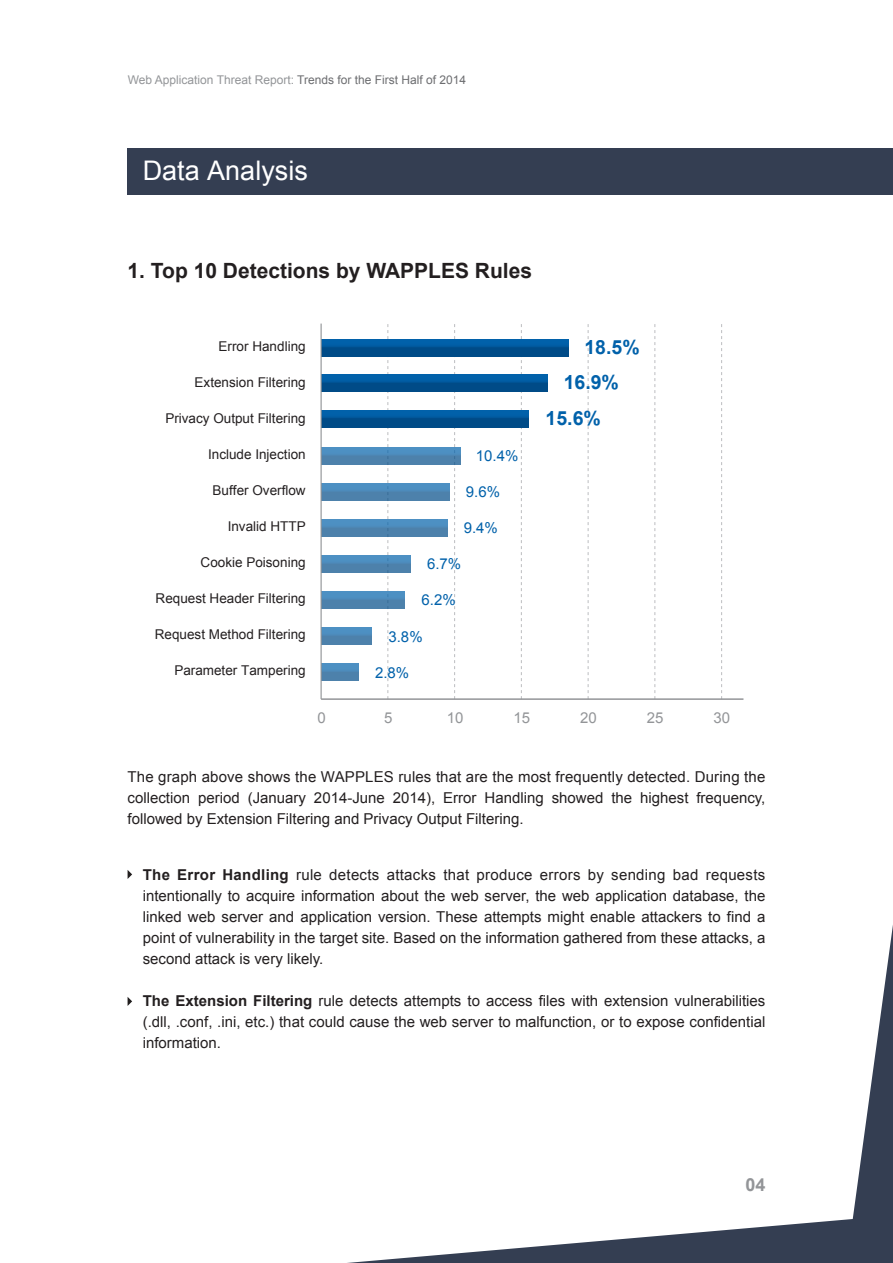
<style>
.page{position:relative;width:893px;height:1263px;background:#fff}
.page>*{position:absolute;margin:0;border:0;box-sizing:border-box;transform-origin:0 0}
.t1{font:27px "Arial";color:#fff}
.t2{font:700 21px "Arial";color:#231f20}
.t3{font:700 19.5px/36.2px "Arial";color:#0161aa}
.t4{font:700 18px "Arial";color:#939598}
.t5{font:15px/21px "Arial";color:#231f20;text-align:justify}
.t6{font:15px "Arial";color:#0161aa}
.t7{font:15px "Arial";color:#939598}
.t8{font:13.5px "Arial";color:#231f20}
.t9{font:12px "Arial";color:#939598}
.s1{color:#6c6d70}
.s2{font-weight:700}
</style>
<div class="page">
<div style="left:128px;top:149px;width:765px;height:46px;background:#343e52"></div>
<svg style="left:347px;top:925px;width:546px;height:338px"></svg>
<svg style="left:128px;top:870px;width:4px;height:9px"></svg>
<svg style="left:128px;top:997px;width:4px;height:9px"></svg>
<svg style="left:388px;top:324px;width:1px;height:374px"></svg>
<svg style="left:454px;top:324px;width:1px;height:374px"></svg>
<svg style="left:521px;top:324px;width:1px;height:374px"></svg>
<svg style="left:588px;top:324px;width:1px;height:374px"></svg>
<svg style="left:655px;top:324px;width:1px;height:374px"></svg>
<svg style="left:721px;top:324px;width:1px;height:374px"></svg>
<hr style="left:321px;top:698px;width:422px;height:2px;background:#939598">
<svg style="left:322px;top:339px;width:246px;height:17px;background:#005496"></svg>
<svg style="left:322px;top:375px;width:225px;height:17px;background:#005395"></svg>
<svg style="left:322px;top:410px;width:207px;height:17px;background:#005496"></svg>
<div style="left:321px;top:447px;width:139px;height:17px;background:linear-gradient(to right,#4d88b6,#4d88b6)"></div>
<div style="left:321px;top:483px;width:128px;height:17px;background:linear-gradient(to right,#4d88b6,#4d88b6)"></div>
<div style="left:321px;top:519px;width:126px;height:17px;background:linear-gradient(to right,#4d88b6,#4d88b6)"></div>
<svg style="left:322px;top:556px;width:88px;height:17px"></svg>
<svg style="left:322px;top:592px;width:83px;height:17px"></svg>
<div style="left:321px;top:627px;width:51px;height:17px;background:linear-gradient(to right,#4d88b6,#4d88b6)"></div>
<svg style="left:322px;top:664px;width:36px;height:17px"></svg>
<hr style="left:321px;top:324px;width:1px;height:375px;background:#939598">
<p class="t9" style="left:128px;top:72px;width:340px">Web Application Threat Report: <span class="s1">Trends for the First Half of 2014</span></p>
<h1 class="t1" style="left:143px;top:153px;width:167px">Data Analysis</h1>
<h2 class="t2" style="left:128px;top:257px;width:406px">1. Top 10 Detections by WAPPLES Rules</h2>
<p class="t8" style="left:219px;top:337px;width:89px">Error Handling</p>
<h3 class="t3" style="left:584px;top:329px;width:57px">18.5%</h3>
<p class="t8" style="left:195px;top:373px;width:113px">Extension Filtering</p>
<p class="t8" style="left:165px;top:409px;width:142px">Privacy Output Filtering</p>
<p class="t8" style="left:208px;top:445px;width:99px">Include Injection</p>
<p class="t8" style="left:213px;top:481px;width:95px">Buffer Overflow</p>
<p class="t8" style="left:228px;top:517px;width:80px">Invalid HTTP</p>
<p class="t8" style="left:201px;top:553px;width:107px">Cookie Poisoning</p>
<p class="t8" style="left:156px;top:589px;width:152px">Request Header Filtering</p>
<p class="t8" style="left:155px;top:625px;width:152px">Request Method Filtering</p>
<p class="t8" style="left:174px;top:661px;width:133px">Parameter Tampering</p>
<h3 class="t3" style="left:546px;top:365px;width:75px;text-indent:18px">16.9%<br>15.6%</h3>
<p class="t6" style="left:476px;top:446px;width:44px">10.4%</p>
<p class="t6" style="left:466px;top:482px;width:36px">9.6%</p>
<p class="t6" style="left:464px;top:518px;width:36px">9.4%</p>
<p class="t6" style="left:427px;top:554px;width:36px">6.7%</p>
<p class="t6" style="left:422px;top:590px;width:36px">6.2%</p>
<p class="t6" style="left:388px;top:627px;width:36px">3.8%</p>
<p class="t6" style="left:375px;top:663px;width:36px">2.8%</p>
<p class="t7" style="left:318px;top:707px;width:10px">0</p>
<p class="t7" style="left:384px;top:708px;width:10px">5</p>
<p class="t7" style="left:447px;top:708px;width:18px">10</p>
<p class="t7" style="left:513px;top:707px;width:18px">15</p>
<p class="t7" style="left:580px;top:707px;width:18px">20</p>
<p class="t7" style="left:647px;top:707px;width:18px">25</p>
<p class="t7" style="left:713px;top:707px;width:18px">30</p>
<p class="t5" style="left:128px;top:766px;width:639px">The graph above shows the WAPPLES rules that are the most frequently detected. During the collection period (January 2014-June 2014), Error Handling showed the highest frequency, followed by Extension Filtering and Privacy Output Filtering.</p>
<p class="t5" style="left:143px;top:864px;width:624px"><span class="s2">The Error Handling</span> rule detects attacks that produce errors by sending bad requests intentionally to acquire information about the web server, the web application database, the linked web server and application version. These attempts might enable attackers to find a point of vulnerability in the target site. Based on the information gathered from these attacks, a second attack is very likely.</p>
<p class="t5" style="left:143px;top:990px;width:624px"><span class="s2">The Extension Filtering</span> rule detects attempts to access files with extension vulnerabilities (.dll, .conf, .ini, etc.) that could cause the web server to malfunction, or to expose confidential information.</p>
<p class="t4" style="left:745px;top:1172px;width:22px">04</p>
</div>
